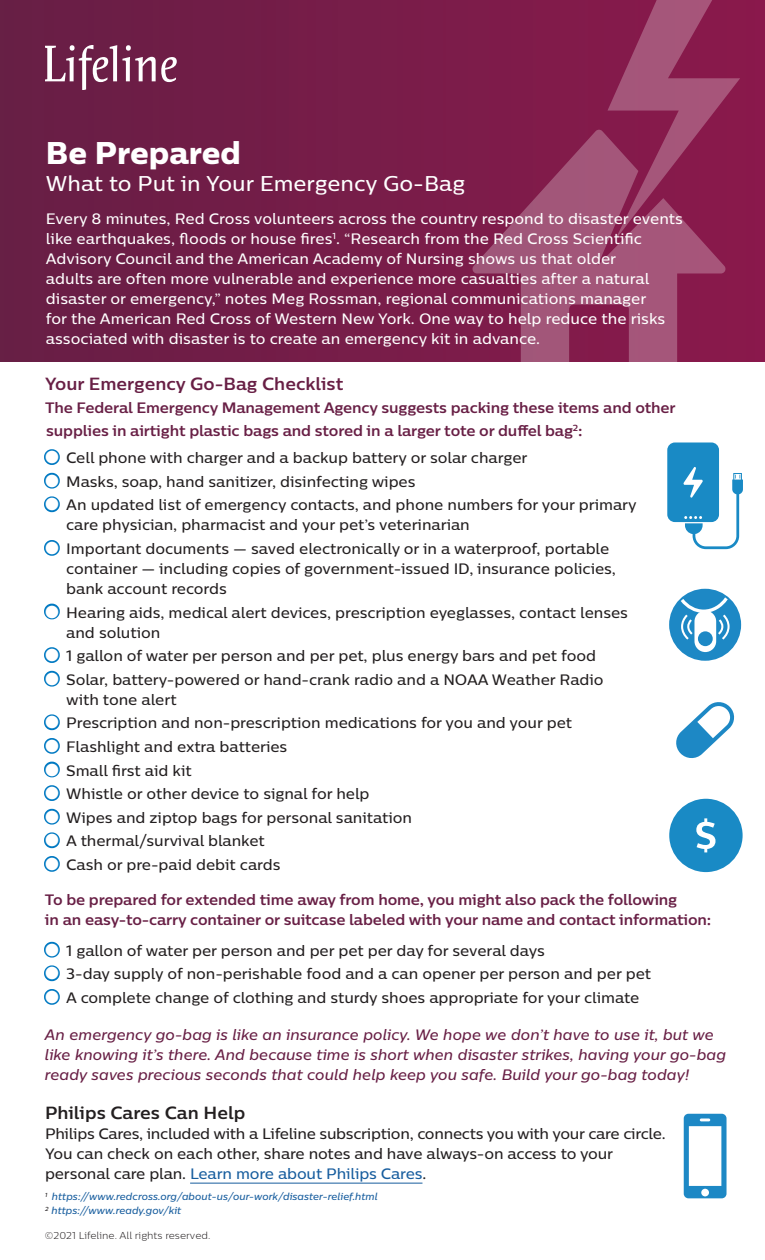
<style>
.page{position:relative;width:765px;height:1260px;background:#fff}
.page>*{position:absolute;margin:0;border:0;box-sizing:border-box;transform-origin:0 0}
.t1{font:31.25px "Centrale Sans X Bold";color:#fff}
.t2{font:500 21.25px "Centrale Sans";color:#fff}
.t3{font:700 17.5px "Centrale Sans";color:#681f45}
.t4{font:700 17.5px "Centrale Sans";color:#231f20}
.t5{font:500 15px/20px "Centrale Sans";letter-spacing:-.005em;color:#231f20}
.t6{font:500 15px/20px "Centrale Sans";color:#fff}
.t7{font:700 15px/22.5px "Centrale Sans";letter-spacing:-.01em;color:#681f45}
.t8{font:italic 500 15px/20px "Centrale Sans";color:#681f45}
.t9{font:italic 500 10px/13.6px "Centrale Sans";color:#175d9e}
.t10{font:300 10px "Centrale Sans";color:#231f20}
.s1{color:#0079c2}
.s2{color:#175d9e}
</style>
<div class="page">
<svg style="left:0;top:0;width:765px;height:362px;background:#741c47"></svg>
<hr style="left:190px;top:1183px;width:232px;height:1px;background:#175d9e">
<svg style="left:676px;top:702px;width:59px;height:56px"></svg>
<div style="left:669px;top:799px;width:74px;height:73px;background:#198ac5;border-radius:50%"></div>
<svg style="left:696px;top:818px;width:20px;height:34px"></svg>
<div style="left:669px;top:589px;width:72px;height:72px;background:#1d88c5;border-radius:50%"></div>
<svg style="left:694px;top:611px;width:22px;height:41px"></svg>
<div style="left:698px;top:631px;width:15px;height:15px;background:#1d88c5;border-radius:50%"></div>
<svg style="left:677px;top:594px;width:54px;height:48px"></svg>
<svg style="left:608px;top:0;width:132px;height:239px;background:#94345f"></svg>
<svg style="left:472px;top:130px;width:254px;height:232px;background:#933862"></svg>
<svg style="left:684px;top:1114px;width:43px;height:84px"></svg>
<svg style="left:667px;top:443px;width:76px;height:106px"></svg>
<svg style="left:45px;top:45px;width:132px;height:44px"></svg>
<h1 class="t1" style="left:46px;top:132px;width:197px">Be Prepared</h1>
<h2 class="t2" style="left:46px;top:171px;width:421px">What to Put in Your Emergency Go-Bag</h2>
<p class="t6" style="left:46px;top:209px;width:639px">Every 8 minutes, Red Cross volunteers across the country respond to disaster events like earthquakes, floods or house fires<sup>1</sup>. “Research from the Red Cross Scientific Advisory Council and the American Academy of Nursing shows us that older<br>adults are often more vulnerable and experience more casualties after a natural disaster or emergency,” notes Meg Rossman, regional communications manager<br>for the American Red Cross of Western New York. One way to help reduce the risks associated with disaster is to create an emergency kit in advance.</p>
<p class="t3" style="left:45px;top:372px;width:300px">Your Emergency Go-Bag Checklist</p>
<p class="t7" style="left:45px;top:396px;width:632px">The Federal Emergency Management Agency suggests packing these items and other supplies in airtight plastic bags and stored in a larger tote or duffel bag<sup>2</sup>:</p>
<p class="t5" style="left:45px;top:448px;width:484px"><span class="s1">●</span> Cell phone with charger and a backup battery or solar charger</p>
<p class="t5" style="left:45px;top:471px;width:372px"><span class="s1">●</span> Masks, soap, hand sanitizer, disinfecting wipes</p>
<p class="t5" style="left:66px;top:495px;width:572px;text-indent:-21px"><span class="s1">●</span> An updated list of emergency contacts, and phone numbers for your primary care physician, pharmacist and your pet’s veterinarian</p>
<p class="t5" style="left:66px;top:538px;width:551px;text-indent:-21px"><span class="s1">●</span> Important documents — saved electronically or in a waterproof, portable container — including copies of government-issued ID, insurance policies, bank account records</p>
<p class="t5" style="left:66px;top:602px;width:563px;text-indent:-21px"><span class="s1">●</span> Hearing aids, medical alert devices, prescription eyeglasses, contact lenses and solution</p>
<p class="t5" style="left:45px;top:646px;width:553px"><span class="s1">●</span> 1 gallon of water per person and per pet, plus energy bars and pet food</p>
<p class="t5" style="left:66px;top:669px;width:539px;text-indent:-21px"><span class="s1">●</span> Solar, battery-powered or hand-crank radio and a NOAA Weather Radio with tone alert</p>
<p class="t5" style="left:45px;top:713px;width:529px"><span class="s1">●</span> Prescription and non-prescription medications for you and your pet</p>
<p class="t5" style="left:45px;top:736px;width:244px"><span class="s1">●</span> Flashlight and extra batteries</p>
<p class="t5" style="left:45px;top:760px;width:148px"><span class="s1">●</span> Small first aid kit</p>
<p class="t5" style="left:45px;top:784px;width:326px"><span class="s1">●</span> Whistle or other device to signal for help</p>
<p class="t5" style="left:45px;top:807px;width:369px"><span class="s1">●</span> Wipes and ziptop bags for personal sanitation</p>
<p class="t5" style="left:45px;top:831px;width:221px"><span class="s1">●</span> A thermal/survival blanket</p>
<p class="t5" style="left:45px;top:854px;width:237px"><span class="s1">●</span> Cash or pre-paid debit cards</p>
<p class="t7" style="left:45px;top:889px;width:668px;line-height:20px">To be prepared for extended time away from home, you might also pack the following<br>in an easy-to-carry container or suitcase labeled with your name and contact information:</p>
<p class="t5" style="left:45px;top:940px;width:501px"><span class="s1">●</span> 1 gallon of water per person and per pet per day for several days</p>
<p class="t5" style="left:45px;top:964px;width:608px"><span class="s1">●</span> 3-day supply of non-perishable food and a can opener per person and per pet</p>
<p class="t5" style="left:45px;top:987px;width:596px"><span class="s1">●</span> A complete change of clothing and sturdy shoes appropriate for your climate</p>
<p class="t8" style="left:45px;top:1025px;width:683px">An emergency go-bag is like an insurance policy. We hope we don’t have to use it, but we like knowing it’s there. And because time is short when disaster strikes, having your go-bag ready saves precious seconds that could help keep you safe. Build your go-bag today!</p>
<p class="t4" style="left:45px;top:1102px;width:202px">Philips Cares Can Help</p>
<p class="t5" style="left:45px;top:1124px;width:622px">Philips Cares, included with a Lifeline subscription, connects you with your care circle.<br>You can check on each other, share notes and have always-on access to your personal care plan. <span class="s2">Learn more about Philips Cares</span>.</p>
<p class="t9" style="left:45px;top:1190px;width:334px"><sup>1</sup> https://www.redcross.org/about-us/our-work/disaster-relief.html<br><sup>2</sup> https://www.ready.gov/kit</p>
<p class="t10" style="left:45px;top:1229px;width:167px">©2021 Lifeline. All rights reserved.</p>
</div>
